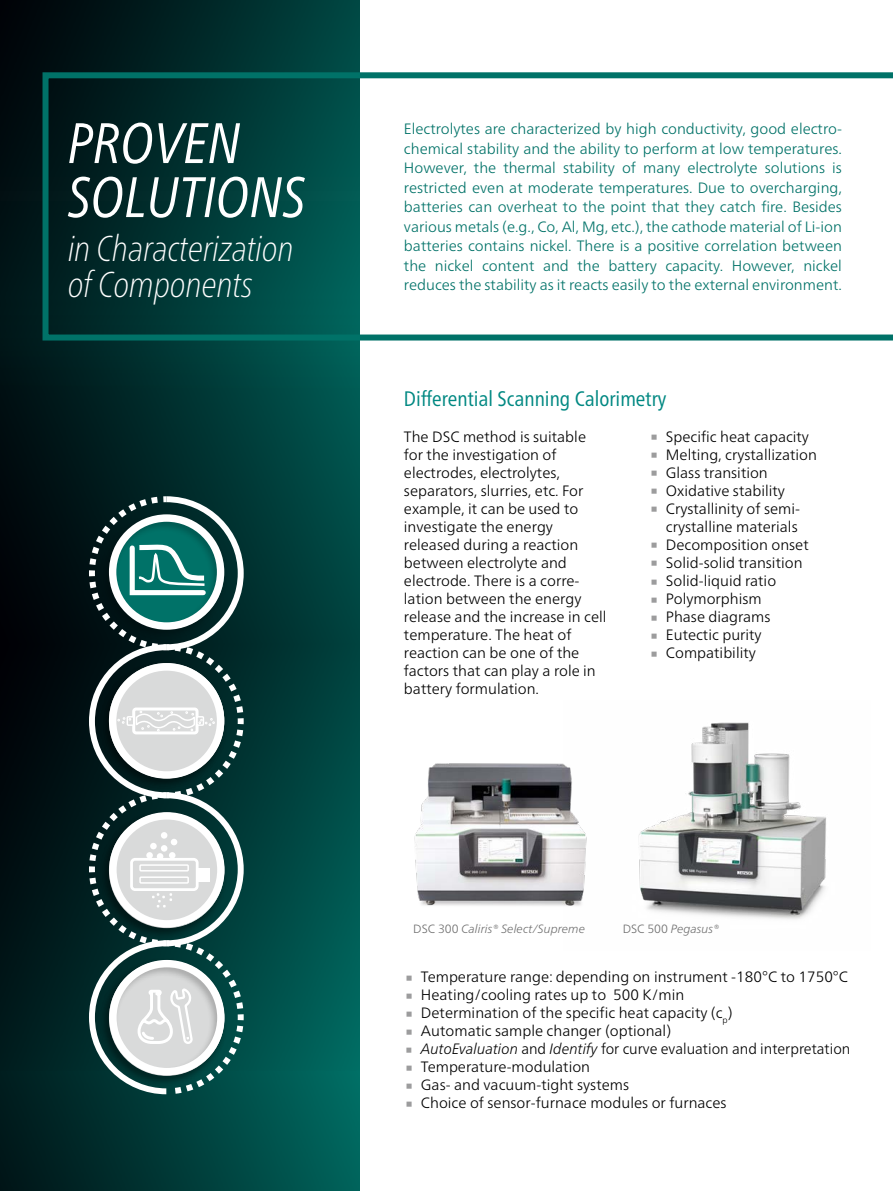
<style>
.page{position:relative;width:893px;height:1191px;background:#fff}
.page>*{position:absolute;margin:0;border:0;box-sizing:border-box;transform-origin:0 0}
.Headline_Titel_n{font:italic condensed 57px "Frutiger Neue LTW1 G";color:#fff}
.t1{font:45px "Frutiger Neue LTW1 G";color:#9c9c9d}
.t2{font:45px "Frutiger Neue LTW1 G";color:#9c9c9d;scale:.96 1}
.Headline_Titel_n-2{font:italic 100 condensed 36px "Frutiger Neue LTW1 G";color:#fff}
.Subhead_2_schwarz_n{font:condensed 21px "Frutiger Neue LTW1 G";color:#008882}
.Fließtext_en_n{font:300 15px/18px "Frutiger Neue LTW1 G";color:#000}
.Fließtext_en_n-2{font:300 15px/19.5px "Frutiger Neue LTW1 G";color:#007268;text-align:justify}
.Fließtext_en_n-3{font:300 15px "Frutiger Neue LTW1 G";color:#000;scale:.96 1}
.Bildunterschrift_n{font:italic 300 12px "Frutiger Neue LTW1 G";color:#6e6e6e}
.s1{font-style:normal}
.s2{font-style:italic}
</style>
<div class="page">
<img style="left:414px;top:763px;width:150px;height:143px">
<img style="left:0;top:394px;width:359px;height:676px">
<img style="left:0;top:1070px;width:359px;height:121px">
<img style="left:0;top:0;width:359px;height:394px">
<svg style="left:43px;top:72px;width:850px;height:268px"></svg>
<img style="left:564px;top:722px;width:262px;height:197px">
<svg style="left:89px;top:496px;width:155px;height:598px"></svg>
<p class="Headline_Titel_n" style="left:68px;top:102px;width:174px">PROVEN</p>
<p class="Headline_Titel_n" style="left:68px;top:156px;width:239px">SOLUTIONS</p>
<p class="Headline_Titel_n-2" style="left:68px;top:222px;width:227px">in Characterization</p>
<p class="Headline_Titel_n-2" style="left:68px;top:258px;width:186px">of Components</p>
<p class="Fließtext_en_n-2" style="left:404px;top:119px;width:439px">Electrolytes are characterized by high conductivity, good electro&shy;chemical stability and the ability to perform at low temperatures.<br>However, the thermal stability of many electrolyte solutions is restricted even at moderate temperatures. Due to overcharging, batteries can overheat to the point that they catch fire. Besides various metals (e.g., Co, Al, Mg, etc.), the cathode material of Li-ion batteries contains nickel. There is a positive correlation between the nickel content and the battery capacity. However, nickel reduces the stability as it reacts easily to the external environment.</p>
<p class="Subhead_2_schwarz_n" style="left:404px;top:383px;width:264px">Differential Scanning Calorimetry</p>
<p class="Fließtext_en_n" style="left:404px;top:427px;width:204px">The DSC method is suitable for the investigation of electrodes, electrolytes, separators, slurries, etc. For example, it can be used to investigate the energy released during a reaction between electrolyte and electrode. There is a corre&shy;lation between the energy release and the increase in cell temperature. The heat of reaction can be one of the factors that can play a role in battery formulation.</p>
<p class="t1" style="left:649px;top:407px;width:12px">∙</p>
<p class="Fließtext_en_n" style="left:666px;top:427px;width:145px">Specific heat capacity</p>
<p class="t1" style="left:649px;top:425px;width:12px">∙</p>
<p class="Fließtext_en_n" style="left:666px;top:445px;width:153px">Melting, crystallization</p>
<p class="t1" style="left:649px;top:443px;width:12px">∙</p>
<p class="Fließtext_en_n" style="left:666px;top:463px;width:103px">Glass transition</p>
<p class="t1" style="left:649px;top:461px;width:12px">∙</p>
<p class="Fließtext_en_n" style="left:666px;top:481px;width:121px">Oxidative stability</p>
<p class="t1" style="left:649px;top:479px;width:12px">∙</p>
<p class="Fließtext_en_n" style="left:666px;top:499px;width:136px">Crystallinity of semi&shy;crystalline materials</p>
<p class="t1" style="left:649px;top:515px;width:12px">∙</p>
<p class="Fließtext_en_n" style="left:666px;top:535px;width:144px">Decomposition onset</p>
<p class="t1" style="left:649px;top:533px;width:12px">∙</p>
<p class="Fließtext_en_n" style="left:666px;top:553px;width:138px">Solid-solid transition</p>
<p class="t1" style="left:649px;top:551px;width:12px">∙</p>
<p class="Fließtext_en_n" style="left:666px;top:571px;width:112px">Solid-liquid ratio</p>
<p class="t1" style="left:649px;top:569px;width:12px">∙</p>
<p class="Fließtext_en_n" style="left:666px;top:589px;width:97px">Polymorphism</p>
<p class="t1" style="left:649px;top:587px;width:12px">∙</p>
<p class="Fließtext_en_n" style="left:666px;top:607px;width:106px">Phase diagrams</p>
<p class="t1" style="left:649px;top:605px;width:12px">∙</p>
<p class="Fließtext_en_n" style="left:666px;top:625px;width:97px">Eutectic purity</p>
<p class="t1" style="left:649px;top:623px;width:12px">∙</p>
<p class="Fließtext_en_n" style="left:666px;top:643px;width:91px">Compatibility</p>
<p class="Bildunterschrift_n" style="left:413px;top:922px;width:173px"><span class="s1">DSC 300</span> Caliris® Select/Supreme</p>
<p class="Bildunterschrift_n" style="left:623px;top:922px;width:98px"><span class="s1">DSC 500</span> Pegasus®</p>
<p class="t1" style="left:404px;top:947px;width:12px">∙</p>
<p class="Fließtext_en_n" style="left:421px;top:967px;width:429px">Temperature range: depending on instrument -180°C to 1750°C</p>
<p class="t1" style="left:404px;top:965px;width:12px">∙</p>
<p class="Fließtext_en_n" style="left:421px;top:985px;width:265px">Heating/cooling rates up to 500 K/min</p>
<p class="t1" style="left:404px;top:983px;width:12px">∙</p>
<p class="Fließtext_en_n" style="left:421px;top:1003px;width:313px">Determination of the specific heat capacity (c<sub>p</sub>)</p>
<p class="t1" style="left:404px;top:1001px;width:12px">∙</p>
<p class="Fließtext_en_n" style="left:421px;top:1021px;width:252px">Automatic sample changer (optional)</p>
<p class="t2" style="left:404px;top:1019px;width:12px">∙</p>
<p class="Fließtext_en_n-3" style="left:421px;top:1039px;width:449px"><span class="s2">AutoEvaluation</span> and <span class="s2">Identify</span> for curve evaluation and interpretation</p>
<p class="t1" style="left:404px;top:1037px;width:12px">∙</p>
<p class="Fließtext_en_n" style="left:421px;top:1057px;width:171px">Temperature-modulation</p>
<p class="t1" style="left:404px;top:1055px;width:12px">∙</p>
<p class="Fließtext_en_n" style="left:421px;top:1075px;width:210px">Gas- and vacuum-tight systems</p>
<p class="t1" style="left:404px;top:1073px;width:12px">∙</p>
<p class="Fließtext_en_n" style="left:421px;top:1093px;width:307px">Choice of sensor-furnace modules or furnaces</p>
</div>
